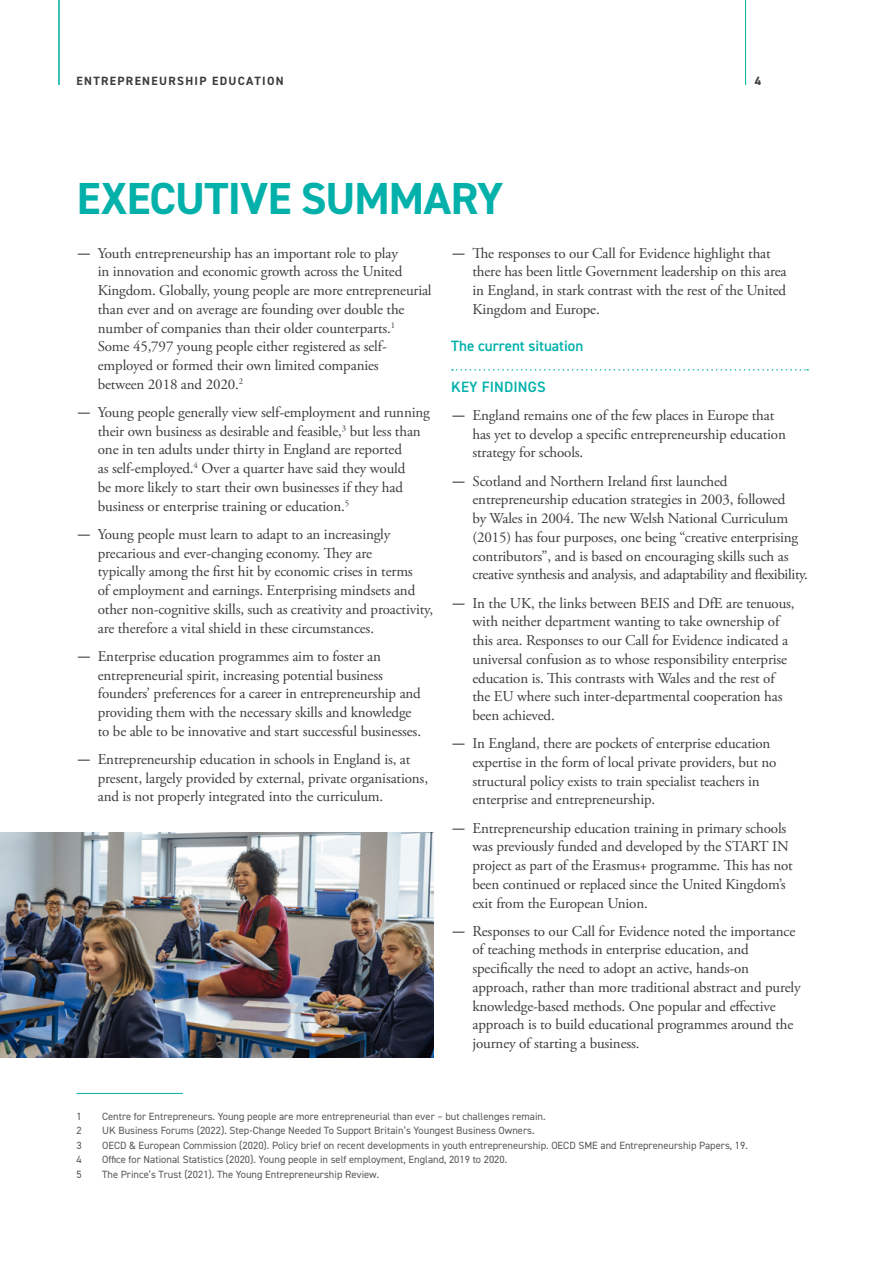
<style>
.page{position:relative;width:893px;height:1263px;background:#fff}
.page>*{position:absolute;margin:0;border:0;box-sizing:border-box;transform-origin:0 0}
.t1{font:700 45px "DIN2014";letter-spacing:-.015em;color:#03b1aa}
.t2{font:15px/18.8px "Adobe Garamond Pro";letter-spacing:-.01em;color:#3c3c3b}
.t3{font:600 15px "DIN2014";color:#03b1aa}
.t4{font:700 12px "DIN2014";letter-spacing:.11em;color:#3c3c3b}
.t5{font:10.5px "DIN2014";color:#575756}
.s1{font-family:"N Haas Grotesk DS Pro 55 Rg"}
</style>
<div class="page">
<hr style="left:77px;top:1093px;width:106px;height:1px;background:#03b1aa">
<svg style="left:452px;top:369px;width:356px;height:2px"></svg>
<img style="left:0;top:832px;width:434px;height:225px">
<hr style="left:745px;top:0;width:1px;height:85px;background:#03b1aa">
<hr style="left:58px;top:0;width:1px;height:85px;background:#03b1aa">
<hr style="left:59px;top:0;width:1px;height:85px;background:#03b1aa">
<p class="t4" style="left:77px;top:73px;width:209px">ENTREPRENEURSHIP EDUCATION</p>
<p class="t4" style="left:755px;top:73px;width:8px">4</p>
<h1 class="t1" style="left:77px;top:169px;width:428px">EXECUTIVE SUMMARY</h1>
<p class="t2" style="left:98px;top:244px;width:335px;text-indent:-21px"><span class="s1">—</span> Youth entrepreneurship has an important role to play<br>in innovation and economic growth across the United Kingdom. Globally, young people are more entrepreneurial than ever and on average are founding over double the number of companies than their older counterparts.<sup>1<br></sup>Some 45,797 young people either registered as self&shy;employed or formed their own limited companies<br>between 2018 and 2020.<sup>2</sup></p>
<p class="t2" style="left:98px;top:403px;width:334px;text-indent:-21px"><span class="s1">—</span> Young people generally view self-employment and running their own business as desirable and feasible,<sup>3</sup> but less than one in ten adults under thirty in England are reported<br>as self-employed.<sup>4</sup> Over a quarter have said they would<br>be more likely to start their own businesses if they had business or enterprise training or education.<sup>5</sup></p>
<p class="t2" style="left:98px;top:525px;width:337px;text-indent:-21px"><span class="s1">—</span> Young people must learn to adapt to an increasingly precarious and ever-changing economy. They are<br>typically among the first hit by economic crises in terms<br>of employment and earnings. Enterprising mindsets and other non-cognitive skills, such as creativity and proactivity, are therefore a vital shield in these circumstances.</p>
<p class="t2" style="left:98px;top:647px;width:325px;text-indent:-21px"><span class="s1">—</span> Enterprise education programmes aim to foster an entrepreneurial spirit, increasing potential business founders’ preferences for a career in entrepreneurship and providing them with the necessary skills and knowledge to be able to be innovative and start successful businesses.</p>
<p class="t2" style="left:98px;top:750px;width:332px;text-indent:-21px"><span class="s1">—</span> Entrepreneurship education in schools in England is, at present, largely provided by external, private organisations, and is not properly integrated into the curriculum.</p>
<p class="t2" style="left:472px;top:244px;width:316px;text-indent:-21px"><span class="s1">—</span> The responses to our Call for Evidence highlight that there has been little Government leadership on this area in England, in stark contrast with the rest of the United Kingdom and Europe.</p>
<p class="t3" style="left:451px;top:335px;width:134px">The current situation</p>
<p class="t3" style="left:451px;top:377px;width:96px">KEY FINDINGS</p>
<p class="t2" style="left:472px;top:406px;width:315px;text-indent:-21px"><span class="s1">—</span> England remains one of the few places in Europe that has yet to develop a specific entrepreneurship education strategy for schools.</p>
<p class="t2" style="left:472px;top:472px;width:337px;text-indent:-21px"><span class="s1">—</span> Scotland and Northern Ireland first launched entrepreneurship education strategies in 2003, followed<br>by Wales in 2004. The new Welsh National Curriculum (2015) has four purposes, one being “creative enterprising contributors”, and is based on encouraging skills such as creative synthesis and analysis, and adaptability and flexibility.</p>
<p class="t2" style="left:472px;top:594px;width:324px;text-indent:-21px"><span class="s1">—</span> In the UK, the links between BEIS and DfE are tenuous, with neither department wanting to take ownership of this area. Responses to our Call for Evidence indicated a universal confusion as to whose responsibility enterprise education is. This contrasts with Wales and the rest of the EU where such inter-departmental cooperation has been achieved.</p>
<p class="t2" style="left:472px;top:734px;width:306px;text-indent:-21px"><span class="s1">—</span> In England, there are pockets of enterprise education expertise in the form of local private providers, but no structural policy exists to train specialist teachers in enterprise and entrepreneurship.</p>
<p class="t2" style="left:472px;top:819px;width:322px;text-indent:-21px"><span class="s1">—</span> Entrepreneurship education training in primary schools was previously funded and developed by the START IN project as part of the Erasmus+ programme. This has not been continued or replaced since the United Kingdom’s exit from the European Union.</p>
<p class="t2" style="left:472px;top:922px;width:330px;text-indent:-21px"><span class="s1">—</span> Responses to our Call for Evidence noted the importance of teaching methods in enterprise education, and specifically the need to adopt an active, hands-on approach, rather than more traditional abstract and purely knowledge-based methods. One popular and effective approach is to build educational programmes around the journey of starting a business.</p>
<p class="t5" style="left:77px;top:1109px;width:7px">1</p>
<p class="t5" style="left:102px;top:1109px;width:445px">Centre for Entrepreneurs. Young people are more entrepreneurial than ever – but challenges remain.</p>
<p class="t5" style="left:77px;top:1124px;width:7px">2</p>
<p class="t5" style="left:102px;top:1124px;width:434px">UK Business Forums (2022). Step-Change Needed To Support Britain’s Youngest Business Owners.</p>
<p class="t5" style="left:77px;top:1138px;width:7px">3</p>
<p class="t5" style="left:102px;top:1138px;width:647px">OECD &amp; European Commission (2020). Policy brief on recent developments in youth entrepreneurship. OECD SME and Entrepreneurship Papers, 19.</p>
<p class="t5" style="left:77px;top:1153px;width:7px">4</p>
<p class="t5" style="left:102px;top:1153px;width:407px">Office for National Statistics (2020). Young people in self employment, England, 2019 to 2020.</p>
<p class="t5" style="left:77px;top:1168px;width:7px">5</p>
<p class="t5" style="left:102px;top:1168px;width:279px">The Prince’s Trust (2021). The Young Entrepreneurship Review.</p>
</div>
